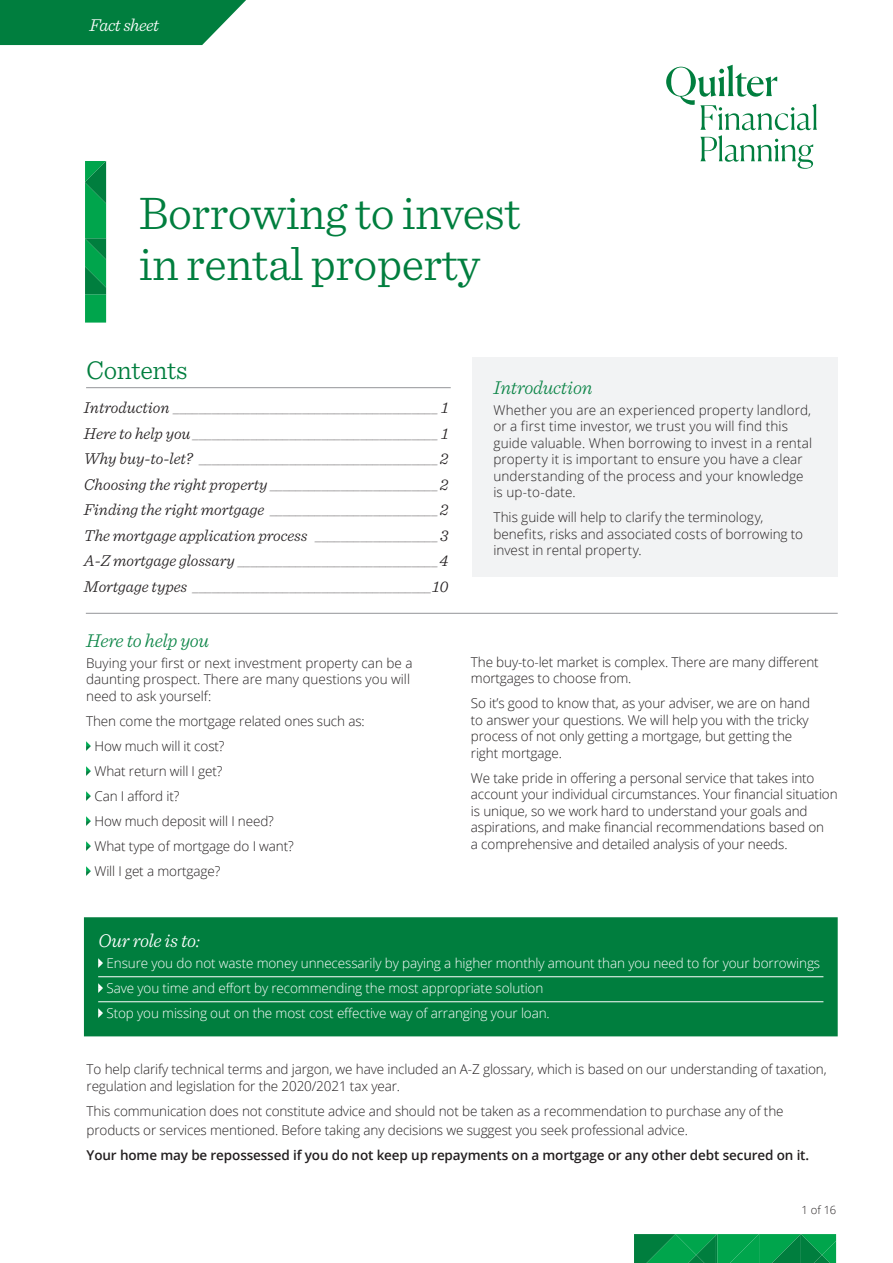
<style>
.page{position:relative;width:893px;height:1263px;background:#fff}
.page>*{position:absolute;margin:0;border:0;box-sizing:border-box;transform-origin:0 0}
.t1{font:300 48px/51px "Sentinel";letter-spacing:-.01em;color:#007e3e}
.t2{font:300 27px "Sentinel";letter-spacing:-.015em;color:#007e3e}
.t3{font:italic 300 19.5px "Sentinel";letter-spacing:-.01em;color:#10874a}
.t4{font:italic 300 19.5px "Sentinel";letter-spacing:-.01em;color:#fff}
.t5{font:italic 300 18px "Sentinel";letter-spacing:-.025em;color:#fff}
.t6{font:italic 300 16.5px "Sentinel";color:#231f20}
.t7{font:300 13.5px/16.5px "Open Sans";letter-spacing:-.01em;color:#231f20}
.t8{font:300 13.5px/16.5px "Open Sans";letter-spacing:.01em;color:#231f20}
.t9{font:300 13.5px/25px "Open Sans";letter-spacing:-.01em;color:#fff}
.t10{font:600 13.5px "Open Sans";letter-spacing:-.01em;color:#231f20}
.t11{font:300 11.25px "Open Sans";color:#231f20}
.t12{font:italic 300 8.25px "Open Sans";color:#231f20;scale:2 1}
.s1{font-family:"Sentinel";font-size:16.5px}
.s2{font-family:"Open Sans";font-size:8.25px}
</style>
<div class="page">
<svg style="left:634px;top:1234px;width:202px;height:29px;background:#039849"></svg>
<svg style="left:0;top:0;width:246px;height:45px;background:#16894e"></svg>
<svg style="left:666px;top:65px;width:151px;height:104px"></svg>
<div style="left:472px;top:357px;width:366px;height:220px;background:#f2f3f4"></div>
<svg style="left:86px;top:741px;width:5px;height:10px"></svg>
<svg style="left:86px;top:766px;width:5px;height:10px"></svg>
<svg style="left:86px;top:791px;width:5px;height:10px"></svg>
<svg style="left:86px;top:816px;width:5px;height:10px"></svg>
<svg style="left:86px;top:841px;width:5px;height:10px"></svg>
<svg style="left:86px;top:866px;width:5px;height:10px"></svg>
<div style="left:85px;top:918px;width:752px;height:118px;background:#007e3e"></div>
<hr style="left:98px;top:976px;width:725px;height:1px;background:#fff">
<hr style="left:98px;top:1001px;width:725px;height:1px;background:#fff">
<svg style="left:98px;top:958px;width:5px;height:10px"></svg>
<svg style="left:98px;top:983px;width:5px;height:10px"></svg>
<svg style="left:98px;top:1008px;width:5px;height:10px"></svg>
<div style="left:84px;top:917px;width:754px;height:119px;border:2px solid #007e3e"></div>
<hr style="left:86px;top:613px;width:752px;height:1px;background:#939598">
<hr style="left:86px;top:387px;width:365px;height:1px;background:#939598">
<svg style="left:85px;top:161px;width:21px;height:162px;background:#039a49"></svg>
<h3 class="t5" style="left:90px;top:12px;width:71px">Fact sheet</h3>
<h1 class="t1" style="left:139px;top:185px;width:383px">Borrowing to invest in rental property</h1>
<h2 class="t2" style="left:86px;top:350px;width:103px">Contents</h2>
<p class="t12" style="left:84px;top:404px;width:184px"><span class="s1">Introduction</span> _________________________________________ <span class="s1">1</span></p>
<p class="t12" style="left:84px;top:430px;width:184px"><span class="s1">Here to help you</span> ______________________________________ <span class="s1">1</span></p>
<p class="t12" style="left:84px;top:455px;width:184px"><span class="s1">Why buy-to-let?</span> _____________________________________<span class="s1">2</span></p>
<p class="t12" style="left:84px;top:481px;width:184px"><span class="s1">Choosing the right property</span> __________________________<span class="s1">2</span></p>
<p class="t12" style="left:84px;top:506px;width:184px"><span class="s1">Finding the right mortgage</span> __________________________<span class="s1">2</span></p>
<p class="t6" style="left:84px;top:523px;width:366px">The mortgage application process <span class="s2">___________________</span>3</p>
<p class="t12" style="left:84px;top:557px;width:184px"><span class="s1">A-Z mortgage glossary</span> _______________________________<span class="s1">4</span></p>
<p class="t12" style="left:84px;top:583px;width:184px"><span class="s1">Mortgage types</span> _____________________________________<span class="s1">10</span></p>
<h3 class="t3" style="left:86px;top:626px;width:125px">Here to help you</h3>
<p class="t7" style="left:86px;top:654px;width:328px">Buying your first or next investment property can be a daunting prospect. There are many questions you will need to ask yourself:</p>
<p class="t7" style="left:94px;top:708px;width:272px;line-height:25px;text-indent:-8px">Then come the mortgage related ones such as:<br>How much will it cost?<br>What return will I get?<br>Can I afford it?<br>How much deposit will I need?<br>What type of mortgage do I want?<br>Will I get a mortgage?</p>
<h3 class="t3" style="left:493px;top:373px;width:101px">Introduction</h3>
<p class="t8" style="left:493px;top:401px;width:320px">Whether you are an experienced property landlord, or a first time investor, we trust you will find this guide valuable. When borrowing to invest in a rental property it is important to ensure you have a clear understanding of the process and your knowledge is up-to-date.</p>
<p class="t7" style="left:493px;top:509px;width:311px">This guide will help to clarify the terminology, benefits, risks and associated costs of borrowing to invest in rental property.</p>
<p class="t7" style="left:471px;top:653px;width:349px">The buy-to-let market is complex. There are many different mortgages to choose from.</p>
<p class="t7" style="left:471px;top:695px;width:341px">So it’s good to know that, as your adviser, we are on hand to answer your questions. We will help you with the tricky process of not only getting a mortgage, but getting the right mortgage.</p>
<p class="t7" style="left:471px;top:769px;width:368px">We take pride in offering a personal service that takes into account your individual circumstances. Your financial situation is unique, so we work hard to understand your goals and aspirations, and make financial recommendations based on<br>a comprehensive and detailed analysis of your needs.</p>
<h3 class="t4" style="left:98px;top:926px;width:103px">Our role is to:</h3>
<p class="t9" style="left:107px;top:950px;width:715px">Ensure you do not waste money unnecessarily by paying a higher monthly amount than you need to for your borrowings<br>Save you time and effort by recommending the most appropriate solution<br>Stop you missing out on the most cost effective way of arranging your loan.</p>
<p class="t7" style="left:87px;top:1061px;width:741px">To help clarify technical terms and jargon, we have included an A-Z glossary, which is based on our understanding of taxation, regulation and legislation for the 2020/2021 tax year.</p>
<p class="t7" style="left:87px;top:1101px;width:698px;line-height:18.9px">This communication does not constitute advice and should not be taken as a recommendation to purchase any of the products or services mentioned. Before taking any decisions we suggest you seek professional advice.</p>
<p class="t10" style="left:87px;top:1146px;width:724px">Your home may be repossessed if you do not keep up repayments on a mortgage or any other debt secured on it.</p>
<p class="t11" style="left:801px;top:1202px;width:36px">1 of 16</p>
</div>
